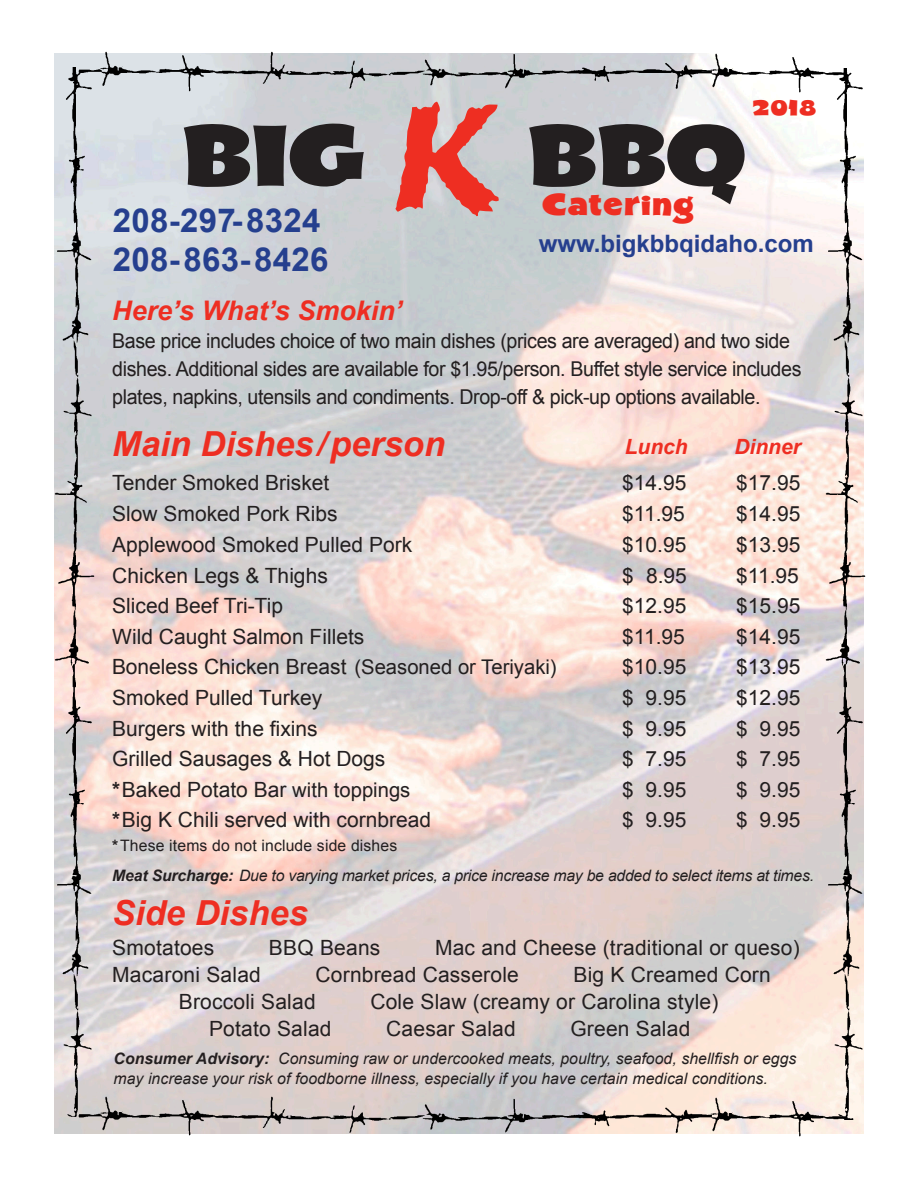
<style>
.page{position:relative;width:918px;height:1188px;background:#fff}
.page>*{position:absolute;margin:0;border:0;box-sizing:border-box;transform-origin:0 0}
.t1{font:82.5px "AS Shocard Block";color:#231f20}
.t2{font:italic 700 34.5px "Arial";color:#ee2e22}
.t3{font:700 33px "Arial";letter-spacing:.01em;color:#253f8e}
.t4{font:30px "AS Shocard Block";letter-spacing:.05em;color:#ee2e22}
.t5{font:italic 700 27px "Arial";color:#ee2e22}
.t6{font:700 24px "Arial";color:#253f8e}
.t7{font:21px "Arial";color:#231f20}
.t8{font:italic 700 21px "Arial";color:#ee2e22}
.t9{font:21px "AS Shocard Block";color:#ee2e22}
.t10{font:20.4px/27.8px "Arial";letter-spacing:-.02em;color:#231f20;scale:.96 1}
.t11{font:italic 15.75px "Arial";letter-spacing:.005em;color:#231f20}
.t12{font:italic 15.75px "Arial";letter-spacing:-.015em;color:#231f20}
.t13{font:15.75px "Arial";letter-spacing:.01em;color:#231f20}
.s1{font-size:20.25px}
.s2{font-weight:700}
</style>
<div class="page">
<img style="left:54px;top:54px;width:810px;height:1080px">
<img style="left:78px;top:51px;width:611px;height:45px">
<img style="left:78px;top:1092px;width:634px;height:44px">
<img style="left:54px;top:68px;width:45px;height:1049px">
<img style="left:822px;top:69px;width:44px;height:1051px">
<img style="left:689px;top:53px;width:155px;height:44px">
<img style="left:689px;top:1093px;width:155px;height:44px">
<img style="left:395px;top:102px;width:104px;height:114px">
<p class="t9" style="left:753px;top:98px;width:65px">2018</p>
<p class="t1" style="left:183px;top:116px;width:186px">BIG</p>
<p class="t1" style="left:529px;top:116px;width:219px">BBQ</p>
<p class="t3" style="left:113px;top:198px;width:209px">208-297-8324</p>
<p class="t3" style="left:113px;top:237px;width:217px">208-863-8426</p>
<p class="t4" style="left:543px;top:190px;width:154px">Catering</p>
<p class="t6" style="left:539px;top:227px;width:277px">www.bigkbbqidaho.com</p>
<p class="t5" style="left:112px;top:292px;width:292px">Here’s What’s Smokin’</p>
<p class="t10" style="left:112px;top:327px;width:719px">Base price includes choice of two main dishes (prices are averaged) and two side dishes. Additional sides are available for $1.95/person. Buffet style service includes plates, napkins, utensils and condiments. Drop-off &amp; pick-up options available.</p>
<p class="t2" style="left:112px;top:421px;width:334px">Main Dishes/person</p>
<p class="t7" style="left:112px;top:469px;width:219px">Tender Smoked Brisket</p>
<p class="t7" style="left:622px;top:469px;width:66px">$14.95</p>
<p class="t7" style="left:736px;top:469px;width:66px">$17.95</p>
<p class="t7" style="left:112px;top:500px;width:227px">Slow Smoked Pork Ribs</p>
<p class="t7" style="left:622px;top:500px;width:64px">$11.95</p>
<p class="t7" style="left:736px;top:500px;width:66px">$14.95</p>
<p class="t7" style="left:112px;top:531px;width:301px">Applewood Smoked Pulled Pork</p>
<p class="t7" style="left:622px;top:531px;width:66px">$10.95</p>
<p class="t7" style="left:736px;top:531px;width:66px">$13.95</p>
<p class="t7" style="left:112px;top:562px;width:217px">Chicken Legs &amp; Thighs</p>
<p class="t7" style="left:622px;top:562px;width:66px">$ 8.95</p>
<p class="t7" style="left:736px;top:562px;width:64px">$11.95</p>
<p class="t7" style="left:112px;top:592px;width:172px">Sliced Beef Tri-Tip</p>
<p class="t7" style="left:622px;top:592px;width:66px">$12.95</p>
<p class="t7" style="left:736px;top:592px;width:66px">$15.95</p>
<p class="t7" style="left:112px;top:623px;width:254px">Wild Caught Salmon Fillets</p>
<p class="t7" style="left:622px;top:623px;width:64px">$11.95</p>
<p class="t7" style="left:736px;top:623px;width:66px">$14.95</p>
<p class="t7" style="left:112px;top:653px;width:446px">Boneless Chicken Breast <span class="s1">(Seasoned or Teriyaki)</span></p>
<p class="t7" style="left:622px;top:653px;width:66px">$10.95</p>
<p class="t7" style="left:736px;top:653px;width:66px">$13.95</p>
<p class="t7" style="left:112px;top:684px;width:212px">Smoked Pulled Turkey</p>
<p class="t7" style="left:622px;top:684px;width:66px">$ 9.95</p>
<p class="t7" style="left:736px;top:684px;width:66px">$12.95</p>
<p class="t7" style="left:112px;top:715px;width:207px">Burgers with the fixins</p>
<p class="t7" style="left:622px;top:715px;width:66px">$ 9.95</p>
<p class="t7" style="left:736px;top:715px;width:66px">$ 9.95</p>
<p class="t7" style="left:112px;top:745px;width:275px">Grilled Sausages &amp; Hot Dogs</p>
<p class="t7" style="left:622px;top:745px;width:66px">$ 7.95</p>
<p class="t7" style="left:736px;top:745px;width:66px">$ 7.95</p>
<p class="t7" style="left:112px;top:776px;width:300px"><span class="s2">*</span>Baked Potato Bar <span class="s1">with toppings</span></p>
<p class="t7" style="left:622px;top:776px;width:66px">$ 9.95</p>
<p class="t7" style="left:736px;top:776px;width:66px">$ 9.95</p>
<p class="t7" style="left:112px;top:806px;width:320px"><span class="s2">*</span>Big K Chili served with cornbread</p>
<p class="t7" style="left:622px;top:806px;width:66px">$ 9.95</p>
<p class="t7" style="left:736px;top:806px;width:66px">$ 9.95</p>
<p class="t13" style="left:112px;top:836px;width:287px"><span class="s2">*</span>These items do not include side dishes</p>
<p class="t12" style="left:112px;top:866px;width:703px"><span class="s2">Meat Surcharge:</span> Due to varying market prices, a price increase may be added to select items at times.</p>
<p class="t2" style="left:112px;top:890px;width:197px">Side Dishes</p>
<p class="t7" style="left:112px;top:934px;width:104px">Smotatoes</p>
<p class="t7" style="left:269px;top:934px;width:113px">BBQ Beans</p>
<p class="t7" style="left:435px;top:934px;width:366px">Mac and Cheese (traditional or queso)</p>
<p class="t7" style="left:112px;top:961px;width:150px">Macaroni Salad</p>
<p class="t7" style="left:316px;top:961px;width:205px">Cornbread Casserole</p>
<p class="t7" style="left:574px;top:961px;width:199px">Big K Creamed Corn</p>
<p class="t7" style="left:179px;top:988px;width:138px">Broccoli Salad</p>
<p class="t7" style="left:370px;top:988px;width:350px">Cole Slaw (creamy or Carolina style)</p>
<p class="t7" style="left:209px;top:1015px;width:124px">Potato Salad</p>
<p class="t7" style="left:386px;top:1015px;width:131px">Caesar Salad</p>
<p class="t7" style="left:570px;top:1015px;width:121px">Green Salad</p>
<p class="t8" style="left:625px;top:433px;width:64px">Lunch</p>
<p class="t8" style="left:734px;top:433px;width:68px">Dinner</p>
<p class="t11" style="left:114px;top:1049px;width:684px"><span class="s2">Consumer Advisory:</span> Consuming raw or undercooked meats, poultry, seafood, shellfish or eggs</p>
<p class="t11" style="left:114px;top:1068px;width:656px">may increase your risk of foodborne illness, especially if you have certain medical conditions.</p>
</div>
